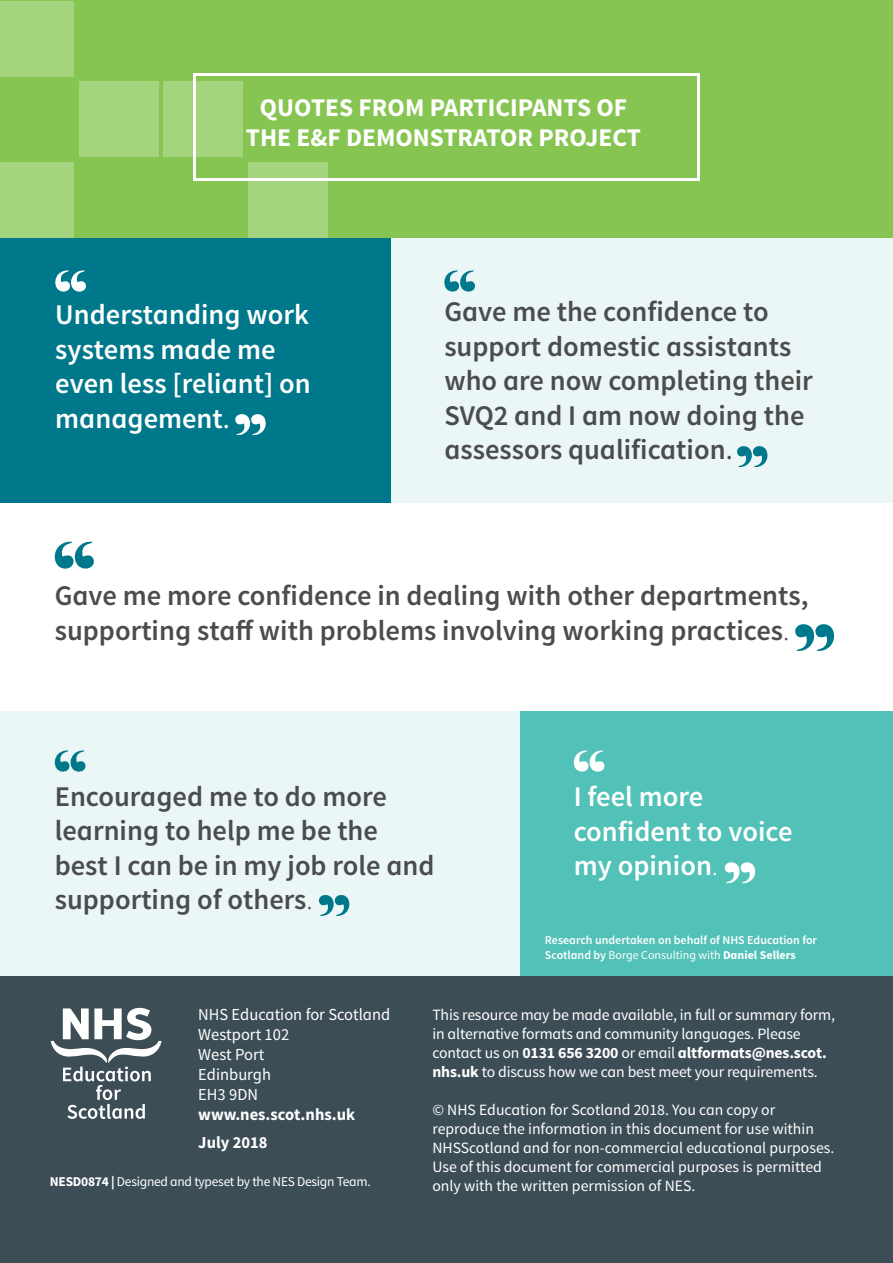
<style>
.page{position:relative;width:893px;height:1263px;background:#fff}
.page>*{position:absolute;margin:0;border:0;box-sizing:border-box;transform-origin:0 0}
.Speech_Quotes{font:600 28.5px/34.5px "Source Sans Pro";color:#4b4c4d}
.Speech_Quotes-2{font:600 28.5px/34.5px "Source Sans Pro";color:#fff}
.t1{font:700 25.5px "Source Sans Pro";color:#fff}
.t2{font:16.8px "Source Sans Pro";color:#fff}
.t3{font:700 16.8px "Source Sans Pro";color:#fff}
.main_text{font:15.75px/18.9px "Source Sans Pro";color:#fff}
.t4{font:13.5px "Source Sans Pro";letter-spacing:-.02em;color:#fff}
.t5{font:600 12px/14.4px "Source Sans Pro";color:#fff}
.s1{font-weight:400}
.s2{font-weight:300}
.s3{font-weight:700}
</style>
<div class="page">
<div style="left:0;top:974px;width:893px;height:289px;background:#3c4d55"></div>
<svg style="left:51px;top:1008px;width:111px;height:111px"></svg>
<div style="left:0;top:0;width:893px;height:240px;background:#86c551"></div>
<div style="left:0;top:1px;width:74px;height:76px;background:#a5d47e"></div>
<div style="left:79px;top:82px;width:80px;height:75px;background:#a5d47e"></div>
<div style="left:164px;top:82px;width:79px;height:75px;background:#a5d47e"></div>
<div style="left:0;top:162px;width:74px;height:76px;background:#a5d47e"></div>
<div style="left:248px;top:162px;width:80px;height:76px;background:#a5d47e"></div>
<div style="left:193px;top:73px;width:507px;height:108px;border:3px solid #fff"></div>
<div style="left:519px;top:711px;width:374px;height:264px;background:#52c1b7"></div>
<div style="left:0;top:711px;width:519px;height:264px;background:#ebf6f6"></div>
<div style="left:390px;top:239px;width:503px;height:264px;background:#ebf6f6"></div>
<svg style="left:444px;top:270px;width:31px;height:22px"></svg>
<svg style="left:737px;top:446px;width:31px;height:21px"></svg>
<div style="left:0;top:239px;width:390px;height:264px;background:#00788b"></div>
<svg style="left:55px;top:270px;width:31px;height:22px"></svg>
<svg style="left:235px;top:414px;width:31px;height:21px"></svg>
<svg style="left:54px;top:750px;width:32px;height:22px"></svg>
<svg style="left:319px;top:895px;width:31px;height:21px"></svg>
<svg style="left:573px;top:750px;width:32px;height:22px"></svg>
<svg style="left:724px;top:862px;width:32px;height:21px"></svg>
<svg style="left:54px;top:541px;width:40px;height:28px"></svg>
<svg style="left:795px;top:624px;width:40px;height:27px"></svg>
<p class="t1" style="left:260px;top:91px;width:369px">QUOTES FROM PARTICIPANTS OF</p>
<p class="t1" style="left:246px;top:121px;width:397px">THE E&amp;F DEMONSTRATOR PROJECT</p>
<p class="Speech_Quotes-2" style="left:55px;top:298px;width:257px">Understanding work systems made me even less [reliant] on management<span class="s1">.</span></p>
<p class="Speech_Quotes" style="left:444px;top:295px;width:370px">Gave me the confidence to support domestic assistants who are now completing their<br>SVQ2 and I am now doing the assessors qualification<span class="s1">.</span></p>
<p class="Speech_Quotes" style="left:55px;top:579px;width:755px">Gave me more confidence in dealing with other departments, supporting staff with problems involving working practices<span class="s2">.</span></p>
<p class="Speech_Quotes" style="left:55px;top:780px;width:381px">Encouraged me to do more learning to help me be the best I can be in my job role and supporting of others<span class="s2">.</span></p>
<p class="Speech_Quotes-2" style="left:574px;top:780px;width:220px">I feel more confident to voice my opinion<span class="s2">.</span></p>
<p class="t2" style="left:198px;top:1004px;width:193px">NHS Education for Scotland</p>
<p class="t2" style="left:198px;top:1024px;width:92px">Westport 102</p>
<p class="t2" style="left:198px;top:1044px;width:68px">West Port</p>
<p class="t2" style="left:198px;top:1064px;width:74px">Edinburgh</p>
<p class="t2" style="left:198px;top:1084px;width:61px">EH3 9DN</p>
<p class="t3" style="left:198px;top:1104px;width:158px">www.nes.scot.nhs.uk</p>
<p class="t3" style="left:198px;top:1132px;width:71px">July 2018</p>
<p class="t4" style="left:50px;top:1173px;width:322px"><span class="s3">NESD0874 |</span> Designed and typeset by the NES Design Team.</p>
<p class="t5" style="left:545px;top:933px;width:274px">Research undertaken on behalf of NHS Education for<br>Scotland by <span class="s1">Borge Consulting with</span> <span class="s3">Daniel Sellers</span></p>
<p class="main_text" style="left:432px;top:1005px;width:404px">This resource may be made available, in full or summary form, in alternative formats and community languages. Please contact us on <span class="s3">0131 656 3200</span> or email <span class="s3">altformats@nes.scot. nhs.uk</span> to discuss how we can best meet your requirements.</p>
<p class="main_text" style="left:432px;top:1101px;width:403px">© NHS Education for Scotland 2018. You can copy or reproduce the information in this document for use within NHSScotland and for non-commercial educational purposes.<br>Use of this document for commercial purposes is permitted only with the written permission of NES.</p>
</div>
